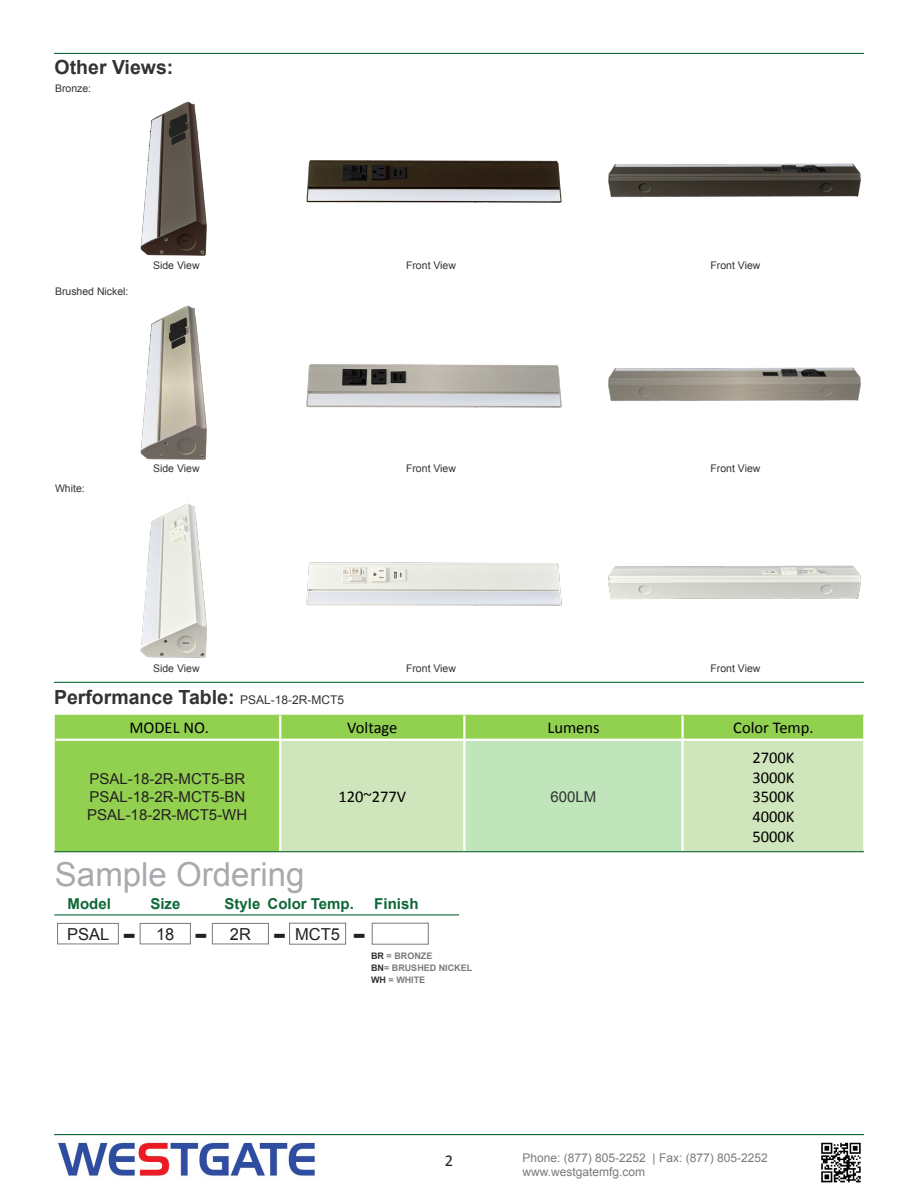
<style>
.page{position:relative;width:918px;height:1188px;background:#fff}
.page>*{position:absolute;margin:0;border:0;box-sizing:border-box;transform-origin:0 0}
.t1{font:33px "Arial";color:#a8a9ad}
.t2{font:700 28.5px "Verdana";color:#231f20}
.t3{font:700 19.5px "Arial";color:#333}
.t4{font:16.5px "Calibri";color:#000}
.t5{font:16.5px "Arial";color:#231f20}
.t6{font:16.5px "Calibri";color:#231f20}
.t7{font:15px "Arial";color:#231f20}
.t8{font:700 15px "Arial";color:#0d6736}
.t9{font:15px "Arial";color:#323332}
.t10{font:12px "Arial";color:#787a7d}
.t11{font:10.5px "Arial";color:#333}
.t12{font:700 9px "Arial";color:#7a7b7e}
.s1{font-weight:400;font-size:12px}
.s2{color:#323332}
</style>
<div class="page">
<hr style="left:54px;top:682px;width:810px;height:1px;background:#0d6736">
<hr style="left:54px;top:53px;width:810px;height:1px;background:#0d6736">
<div style="left:55px;top:715px;width:809px;height:136px;background:#92d050"></div>
<div style="left:281px;top:741px;width:582px;height:110px;background:#cfe5bb"></div>
<div style="left:464px;top:740px;width:219px;height:113px;background:#c0e5bb"></div>
<hr style="left:279px;top:716px;width:2px;height:23px;background:#fff">
<hr style="left:463px;top:716px;width:3px;height:23px;background:#fff">
<hr style="left:681px;top:716px;width:3px;height:23px;background:#fff">
<hr style="left:863px;top:716px;width:2px;height:23px;background:#fff">
<hr style="left:279px;top:741px;width:2px;height:111px;background:#fff">
<hr style="left:463px;top:741px;width:3px;height:111px;background:#fff">
<hr style="left:681px;top:741px;width:3px;height:111px;background:#fff">
<hr style="left:863px;top:741px;width:2px;height:111px;background:#fff">
<hr style="left:56px;top:739px;width:224px;height:2px;background:#fff">
<hr style="left:280px;top:739px;width:184px;height:2px;background:#fff">
<hr style="left:464px;top:739px;width:219px;height:2px;background:#fff">
<hr style="left:683px;top:739px;width:182px;height:2px;background:#fff">
<hr style="left:464px;top:852px;width:219px;height:2px;background:#fff">
<hr style="left:54px;top:851px;width:810px;height:1px;background:#0d6736">
<hr style="left:54px;top:1134px;width:810px;height:1px;background:#0d6736">
<img style="left:58px;top:1142px;width:257px;height:35px">
<img style="left:821px;top:1142px;width:40px;height:41px">
<img style="left:140px;top:101px;width:67px;height:155px">
<img style="left:140px;top:305px;width:67px;height:155px">
<img style="left:140px;top:503px;width:67px;height:155px">
<img style="left:306px;top:160px;width:256px;height:43px">
<img style="left:306px;top:364px;width:256px;height:44px">
<img style="left:306px;top:562px;width:256px;height:44px">
<img style="left:608px;top:163px;width:253px;height:35px">
<img style="left:608px;top:367px;width:253px;height:35px">
<img style="left:608px;top:565px;width:253px;height:34px">
<div style="left:57px;top:923px;width:62px;height:21px;border:1px solid #787a7d"></div>
<div style="left:212px;top:923px;width:57px;height:21px;border:1px solid #787a7d"></div>
<div style="left:289px;top:923px;width:57px;height:22px;border:1px solid #787a7d"></div>
<div style="left:372px;top:923px;width:57px;height:22px;background:#fff;border:1px solid #787a7d"></div>
<div style="left:140px;top:923px;width:51px;height:21px;border:1px solid #787a7d"></div>
<hr style="left:54px;top:914px;width:405px;height:1px;background:#0d6736">
<p class="t3" style="left:55px;top:54px;width:120px">Other Views:</p>
<p class="t11" style="left:55px;top:82px;width:38px">Bronze:</p>
<p class="t11" style="left:55px;top:284px;width:75px">Brushed Nickel:</p>
<p class="t11" style="left:153px;top:259px;width:48px">Side View</p>
<p class="t11" style="left:55px;top:482px;width:31px">White:</p>
<p class="t11" style="left:153px;top:461px;width:48px">Side View</p>
<p class="t11" style="left:406px;top:259px;width:51px">Front View</p>
<p class="t11" style="left:406px;top:461px;width:51px">Front View</p>
<p class="t11" style="left:153px;top:661px;width:48px">Side View</p>
<p class="t3" style="left:54px;top:685px;width:292px">Performance Table: <span class="s1">PSAL-18-2R-MCT5</span></p>
<p class="t11" style="left:406px;top:661px;width:51px">Front View</p>
<p class="t11" style="left:710px;top:259px;width:51px">Front View</p>
<p class="t11" style="left:710px;top:461px;width:51px">Front View</p>
<p class="t11" style="left:710px;top:661px;width:51px">Front View</p>
<p class="t4" style="left:129px;top:717px;width:81px">MODEL NO.</p>
<p class="t4" style="left:347px;top:717px;width:52px">Voltage</p>
<p class="t4" style="left:547px;top:717px;width:54px">Lumens</p>
<p class="t4" style="left:733px;top:717px;width:82px">Color Temp.</p>
<p class="t7" style="left:89px;top:769px;width:157px">PSAL-18-2R-MCT5-BR</p>
<p class="t7" style="left:89px;top:787px;width:157px">PSAL-18-2R-MCT5-BN</p>
<p class="t7" style="left:87px;top:805px;width:162px">PSAL-18-2R-MCT5-WH</p>
<p class="t4" style="left:752px;top:746px;width:44px">2700K</p>
<p class="t4" style="left:752px;top:766px;width:44px">3000K</p>
<p class="t4" style="left:752px;top:785px;width:44px">3500K</p>
<p class="t4" style="left:752px;top:805px;width:44px">4000K</p>
<p class="t4" style="left:752px;top:825px;width:44px">5000K</p>
<p class="t4" style="left:338px;top:785px;width:69px">120~277V</p>
<p class="t9" style="left:551px;top:787px;width:47px">600LM</p>
<p class="t1" style="left:55px;top:853px;width:251px">Sample Ordering</p>
<p class="t8" style="left:68px;top:893px;width:45px">Model</p>
<p class="t8" style="left:225px;top:893px;width:37px">Style</p>
<p class="t8" style="left:268px;top:893px;width:88px">Color Temp.</p>
<p class="t8" style="left:374px;top:893px;width:46px">Finish</p>
<p class="t8" style="left:150px;top:893px;width:32px">Size</p>
<p class="t5" style="left:67px;top:923px;width:44px">PSAL</p>
<p class="t5" style="left:156px;top:923px;width:20px">18</p>
<p class="t5" style="left:230px;top:923px;width:23px">2R</p>
<p class="t5" style="left:295px;top:923px;width:46px">MCT5</p>
<p class="t2" style="left:122px;top:916px;width:15px">-</p>
<p class="t2" style="left:194px;top:916px;width:15px">-</p>
<p class="t2" style="left:273px;top:916px;width:15px">-</p>
<p class="t2" style="left:352px;top:916px;width:15px">-</p>
<p class="t12" style="left:371px;top:950px;width:63px"><span class="s2">BR</span> = BRONZE</p>
<p class="t12" style="left:371px;top:962px;width:103px"><span class="s2">BN</span>= BRUSHED NICKEL</p>
<p class="t12" style="left:371px;top:974px;width:56px"><span class="s2">WH</span> = WHITE</p>
<p class="t6" style="left:445px;top:1149px;width:10px">2</p>
<p class="t10" style="left:522px;top:1150px;width:247px">Phone: (877) 805-2252 | Fax: (877) 805-2252</p>
<p class="t10" style="left:522px;top:1164px;width:124px">www.westgatemfg.com</p>
</div>
